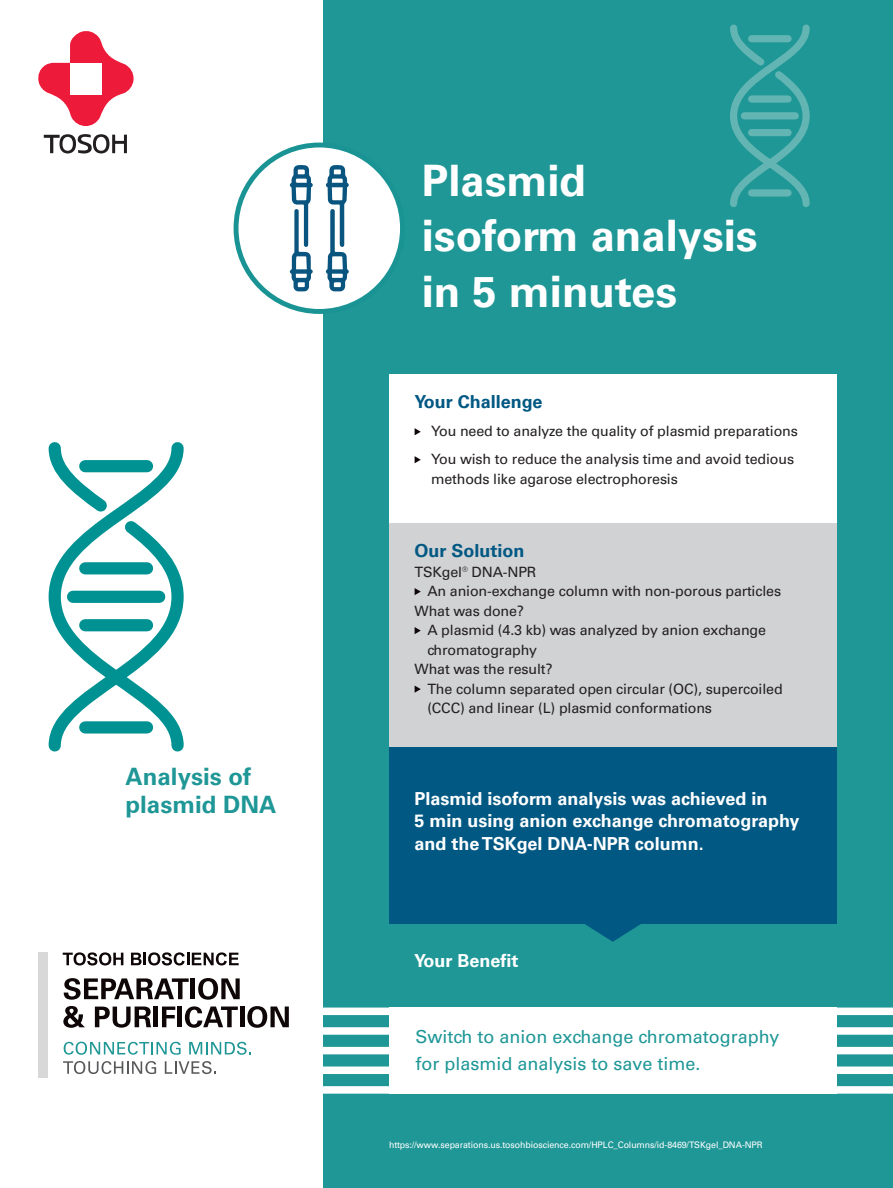
<style>
.page{position:relative;width:893px;height:1188px;background:#fff}
.page>*{position:absolute;margin:0;border:0;box-sizing:border-box;transform-origin:0 0}
.Fließ-Text{font:700 43.5px/55.5px "Univers LT Pro 65";color:#fff}
.Fließ-Text-2{font:700 24px "Univers LT Pro 65";color:#1f9796}
.Fließ-Text-3{font:700 18px "Univers LT Pro 65";color:#fff}
.Fließ-Text-4{font:18px "Univers LT Pro 55 Roman";color:#1f9796}
.Fließ-Text-5{font:700 18px "Univers LT Pro 65";color:#005883}
.Fließ-Text-6{font:14.25px/19.5px "Univers LT Pro 55 Roman";letter-spacing:-.01em;color:#231f20}
.Fließ-Text-7{font:9px "Univers LT Pro 55 Roman";letter-spacing:-.01em;color:#fff}
</style>
<div class="page">
<div style="left:324px;top:0;width:569px;height:1188px;background:#1f9796"></div>
<svg style="left:38px;top:31px;width:96px;height:95px"></svg>
<div style="left:70px;top:63px;width:32px;height:32px;background:#fff"></div>
<svg style="left:44px;top:134px;width:83px;height:20px"></svg>
<div style="left:236px;top:145px;width:166px;height:166px;background:#fff;border-radius:50%"></div>
<div style="left:234px;top:143px;width:171px;height:171px;border:5px solid #199393;border-radius:50%"></div>
<svg style="left:326px;top:165px;width:23px;height:126px"></svg>
<svg style="left:289px;top:165px;width:24px;height:126px"></svg>
<div style="left:38px;top:952px;width:10px;height:126px;background:#d8d8d8"></div>
<svg style="left:63px;top:952px;width:60px;height:14px"></svg>
<svg style="left:131px;top:952px;width:108px;height:14px"></svg>
<svg style="left:64px;top:1042px;width:117px;height:13px"></svg>
<svg style="left:189px;top:1042px;width:62px;height:13px"></svg>
<svg style="left:63px;top:1061px;width:93px;height:13px"></svg>
<svg style="left:165px;top:1061px;width:51px;height:13px"></svg>
<svg style="left:64px;top:978px;width:125px;height:22px"></svg>
<hr style="left:191px;top:978px;width:4px;height:21px;background:#0e0607">
<svg style="left:198px;top:978px;width:42px;height:22px"></svg>
<svg style="left:63px;top:1006px;width:22px;height:22px"></svg>
<svg style="left:95px;top:1007px;width:56px;height:21px"></svg>
<hr style="left:154px;top:1006px;width:4px;height:21px;background:#0e0607">
<svg style="left:162px;top:1007px;width:13px;height:20px"></svg>
<hr style="left:178px;top:1006px;width:4px;height:21px;background:#0e0607">
<svg style="left:185px;top:1006px;width:53px;height:22px"></svg>
<hr style="left:240px;top:1006px;width:4px;height:21px;background:#0e0607">
<svg style="left:247px;top:1006px;width:42px;height:22px"></svg>
<div style="left:389px;top:374px;width:447px;height:155px;background:#fff"></div>
<svg style="left:415px;top:428px;width:6px;height:7px"></svg>
<svg style="left:415px;top:456px;width:6px;height:7px"></svg>
<div style="left:389px;top:523px;width:447px;height:233px;background:#d1d2d4"></div>
<svg style="left:415px;top:588px;width:6px;height:7px"></svg>
<svg style="left:415px;top:627px;width:6px;height:7px"></svg>
<svg style="left:415px;top:686px;width:6px;height:7px"></svg>
<div style="left:322px;top:1086px;width:571px;height:8px;background:#fff"></div>
<div style="left:322px;top:1067px;width:571px;height:7px;background:#fff"></div>
<div style="left:322px;top:1047px;width:571px;height:7px;background:#fff"></div>
<div style="left:322px;top:1027px;width:571px;height:8px;background:#fff"></div>
<div style="left:322px;top:1008px;width:571px;height:7px;background:#fff"></div>
<div style="left:389px;top:1008px;width:447px;height:86px;background:#fff"></div>
<svg style="left:48px;top:442px;width:136px;height:310px"></svg>
<div style="left:73px;top:591px;width:86px;height:12px;background:#009292"></div>
<div style="left:85px;top:562px;width:62px;height:12px;background:#009292"></div>
<div style="left:85px;top:619px;width:62px;height:12px;background:#009292"></div>
<div style="left:85px;top:721px;width:62px;height:13px;background:#009292"></div>
<div style="left:85px;top:460px;width:62px;height:12px;background:#009292"></div>
<svg style="left:730px;top:24px;width:80px;height:183px"></svg>
<div style="left:744px;top:112px;width:51px;height:7px;background:#63b5b3"></div>
<div style="left:752px;top:95px;width:36px;height:8px;background:#63b5b3"></div>
<div style="left:752px;top:129px;width:36px;height:7px;background:#63b5b3"></div>
<div style="left:752px;top:189px;width:36px;height:8px;background:#63b5b3"></div>
<div style="left:752px;top:35px;width:36px;height:7px;background:#63b5b3"></div>
<div style="left:389px;top:748px;width:447px;height:176px;background:#005883"></div>
<svg style="left:585px;top:924px;width:56px;height:18px"></svg>
<p class="Fließ-Text-2" style="left:126px;top:760px;width:127px">Analysis of</p>
<p class="Fließ-Text-2" style="left:126px;top:788px;width:152px">plasmid DNA</p>
<p class="Fließ-Text" style="left:422px;top:150px;width:337px">Plasmid<br>isoform analysis in 5 minutes</p>
<p class="Fließ-Text-5" style="left:415px;top:389px;width:129px">Your Challenge</p>
<p class="Fließ-Text-6" style="left:431px;top:421px;width:368px">You need to analyze the quality of plasmid preparations</p>
<p class="Fließ-Text-6" style="left:431px;top:449px;width:365px">You wish to reduce the analysis time and avoid tedious methods like agarose electrophoresis</p>
<p class="Fließ-Text-5" style="left:415px;top:538px;width:112px">Our Solution</p>
<p class="Fließ-Text-6" style="left:415px;top:561px;width:123px">TSKgel® DNA-NPR</p>
<p class="Fließ-Text-6" style="left:427px;top:581px;width:355px">An anion-exchange column with non-porous particles</p>
<p class="Fließ-Text-6" style="left:415px;top:600px;width:111px">What was done?</p>
<p class="Fließ-Text-6" style="left:427px;top:620px;width:340px">A plasmid (4.3 kb) was analyzed by anion exchange</p>
<p class="Fließ-Text-6" style="left:427px;top:639px;width:111px">chromatography</p>
<p class="Fließ-Text-6" style="left:415px;top:659px;width:139px">What was the result?</p>
<p class="Fließ-Text-6" style="left:427px;top:678px;width:357px">The column separated open circular (OC), supercoiled</p>
<p class="Fließ-Text-6" style="left:427px;top:698px;width:286px">(CCC) and linear (L) plasmid conformations</p>
<p class="Fließ-Text-3" style="left:415px;top:786px;width:354px">Plasmid isoform analysis was achieved in</p>
<p class="Fließ-Text-3" style="left:415px;top:808px;width:386px">5 min using anion exchange chromatography</p>
<p class="Fließ-Text-3" style="left:415px;top:831px;width:291px">and the TSKgel DNA-NPR column.</p>
<p class="Fließ-Text-3" style="left:414px;top:948px;width:106px">Your Benefit</p>
<p class="Fließ-Text-4" style="left:415px;top:1024px;width:365px">Switch to anion exchange chromatography</p>
<p class="Fließ-Text-4" style="left:415px;top:1051px;width:287px">for plasmid analysis to save time.</p>
<p class="Fließ-Text-7" style="left:389px;top:1138px;width:375px">https://www.separations.us.tosohbioscience.com/HPLC_Columns/id-8469/TSKgel_DNA-NPR</p>
</div>
